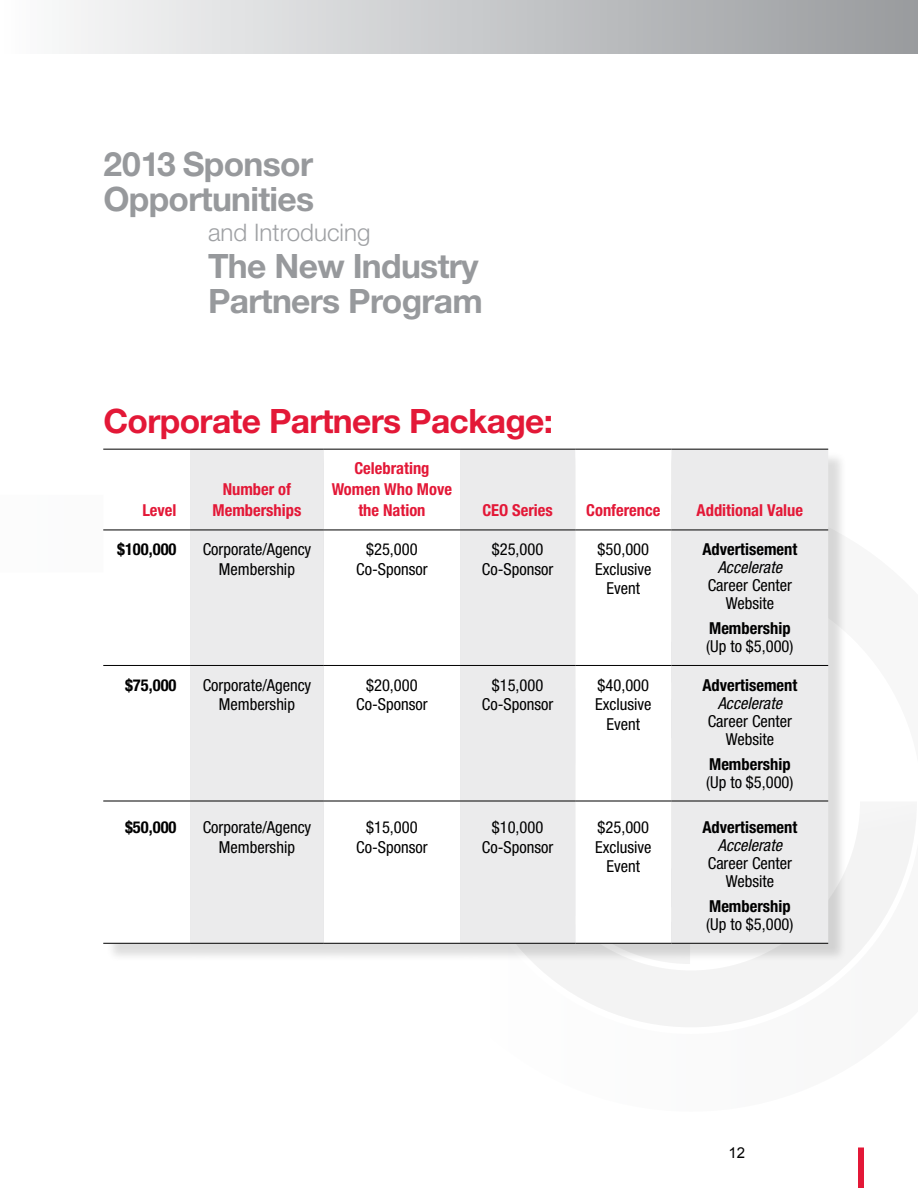
<style>
.page{position:relative;width:918px;height:1188px;background:#fff}
.page>*{position:absolute;margin:0;border:0;box-sizing:border-box;transform-origin:0 0}
.t1{font:700 33.6px/35.7px "Helvetica Neue LT Std";letter-spacing:-.02em;color:#97999c}
.t2{font:700 33.6px "Helvetica Neue LT Std";letter-spacing:-.02em;color:#e31837}
.t3{font:300 24.15px "Helvetica Neue LT Std";color:#9fa1a4}
.t4{font:condensed 16.5px/19.5px "Helvetica Neue LT Std";color:#000;text-align:center}
.t5{font:700 condensed 16.5px "Helvetica Neue LT Std";color:#000}
.t6{font:700 condensed 16.5px/21px "Helvetica Neue LT Std";color:#e31837;text-align:center}
.t7{font:italic condensed 16.5px "Helvetica Neue LT Std";color:#000}
.t8{font:15px "Arial";color:#000}
</style>
<div class="page">
<div style="left:0;top:0;width:918px;height:54px;background:linear-gradient(to right,#fcfcfd,#989b9e)"></div>
<div style="left:858px;top:1148px;width:6px;height:40px;background:#e31837"></div>
<svg style="left:533px;top:812px;width:383px;height:215px"></svg>
<div style="left:106px;top:451px;width:741px;height:511px;background:#000;opacity:.14"></div>
<svg style="left:103px;top:451px;width:87px;height:492px"></svg>
<svg style="left:190px;top:450px;width:638px;height:493px;fill:#ebebec"></svg>
<hr style="left:103px;top:449px;width:87px;height:1px;background:#000">
<hr style="left:190px;top:449px;width:134px;height:1px;background:#000">
<hr style="left:324px;top:449px;width:136px;height:1px;background:#000">
<hr style="left:575px;top:449px;width:97px;height:1px;background:#000">
<hr style="left:103px;top:530px;width:87px;height:1px;background:#000">
<hr style="left:190px;top:530px;width:134px;height:1px;background:#000">
<hr style="left:324px;top:530px;width:136px;height:1px;background:#000">
<hr style="left:575px;top:530px;width:97px;height:1px;background:#000">
<hr style="left:103px;top:665px;width:87px;height:1px;background:#000">
<hr style="left:190px;top:665px;width:134px;height:1px;background:#000">
<hr style="left:324px;top:665px;width:136px;height:1px;background:#000">
<hr style="left:575px;top:665px;width:97px;height:1px;background:#000">
<hr style="left:103px;top:801px;width:87px;height:1px;background:#000">
<hr style="left:190px;top:801px;width:134px;height:1px;background:#000">
<hr style="left:324px;top:801px;width:136px;height:1px;background:#000">
<hr style="left:575px;top:801px;width:97px;height:1px;background:#000">
<hr style="left:103px;top:943px;width:87px;height:1px;background:#000">
<hr style="left:190px;top:943px;width:134px;height:1px;background:#000">
<hr style="left:324px;top:943px;width:136px;height:1px;background:#000">
<hr style="left:575px;top:943px;width:97px;height:1px;background:#000">
<hr style="left:460px;top:449px;width:115px;height:1px;background:#000">
<hr style="left:460px;top:530px;width:115px;height:1px;background:#000">
<hr style="left:460px;top:665px;width:115px;height:1px;background:#000">
<hr style="left:460px;top:801px;width:115px;height:1px;background:#000">
<hr style="left:460px;top:943px;width:115px;height:1px;background:#000">
<hr style="left:672px;top:449px;width:156px;height:1px;background:#000">
<hr style="left:672px;top:530px;width:156px;height:1px;background:#000">
<hr style="left:672px;top:665px;width:156px;height:1px;background:#000">
<hr style="left:672px;top:801px;width:156px;height:1px;background:#000">
<hr style="left:672px;top:943px;width:156px;height:1px;background:#000">
<h1 class="t1" style="left:103px;top:145px;width:212px">2013 Sponsor<br>Opportunities</h1>
<h1 class="t1" style="left:208px;top:247px;width:276px">The New Industry<br>Partners Program</h1>
<h2 class="t3" style="left:208px;top:218px;width:164px">and Introducing</h2>
<h1 class="t2" style="left:103px;top:400px;width:451px">Corporate Partners Package:</h1>
<p class="t6" style="left:142px;top:500px;width:36px">Level</p>
<p class="t6" style="left:213px;top:479px;width:90px">Number of<br>Memberships</p>
<p class="t6" style="left:332px;top:458px;width:122px">Celebrating<br>Women Who Move the Nation</p>
<p class="t6" style="left:482px;top:500px;width:72px">CEO Series</p>
<p class="t6" style="left:586px;top:500px;width:76px">Conference</p>
<p class="t6" style="left:697px;top:500px;width:108px">Additional Value</p>
<p class="t5" style="left:117px;top:539px;width:61px">$100,000</p>
<p class="t4" style="left:203px;top:540px;width:110px">Corporate/Agency<br>Membership</p>
<p class="t4" style="left:356px;top:540px;width:73px">$25,000<br>Co-Sponsor</p>
<p class="t4" style="left:482px;top:540px;width:73px">$25,000<br>Co-Sponsor</p>
<p class="t4" style="left:595px;top:540px;width:58px">$50,000<br>Exclusive<br>Event</p>
<p class="t5" style="left:702px;top:539px;width:96px">Advertisement</p>
<p class="t7" style="left:718px;top:558px;width:66px">Accelerate</p>
<p class="t4" style="left:708px;top:576px;width:86px;line-height:18px">Career Center<br>Website</p>
<p class="t5" style="left:709px;top:618px;width:83px">Membership</p>
<p class="t4" style="left:706px;top:636px;width:89px">(Up to $5,000)</p>
<p class="t5" style="left:125px;top:675px;width:53px">$75,000</p>
<p class="t4" style="left:203px;top:675px;width:110px">Corporate/Agency<br>Membership</p>
<p class="t4" style="left:356px;top:675px;width:73px">$20,000<br>Co-Sponsor</p>
<p class="t4" style="left:482px;top:675px;width:73px">$15,000<br>Co-Sponsor</p>
<p class="t4" style="left:595px;top:675px;width:58px">$40,000<br>Exclusive<br>Event</p>
<p class="t5" style="left:702px;top:675px;width:96px">Advertisement</p>
<p class="t7" style="left:718px;top:693px;width:66px">Accelerate</p>
<p class="t4" style="left:708px;top:712px;width:86px;line-height:18px">Career Center<br>Website</p>
<p class="t5" style="left:709px;top:754px;width:83px">Membership</p>
<p class="t4" style="left:706px;top:772px;width:89px">(Up to $5,000)</p>
<p class="t5" style="left:125px;top:817px;width:53px">$50,000</p>
<p class="t4" style="left:203px;top:817px;width:110px">Corporate/Agency<br>Membership</p>
<p class="t4" style="left:356px;top:817px;width:73px">$15,000<br>Co-Sponsor</p>
<p class="t4" style="left:482px;top:817px;width:73px">$10,000<br>Co-Sponsor</p>
<p class="t4" style="left:595px;top:817px;width:58px">$25,000<br>Exclusive<br>Event</p>
<p class="t5" style="left:702px;top:817px;width:96px">Advertisement</p>
<p class="t7" style="left:718px;top:836px;width:66px">Accelerate</p>
<p class="t4" style="left:708px;top:854px;width:86px;line-height:18px">Career Center<br>Website</p>
<p class="t5" style="left:709px;top:896px;width:83px">Membership</p>
<p class="t4" style="left:706px;top:914px;width:89px">(Up to $5,000)</p>
<p class="t8" style="left:729px;top:1143px;width:18px">12</p>
</div>
